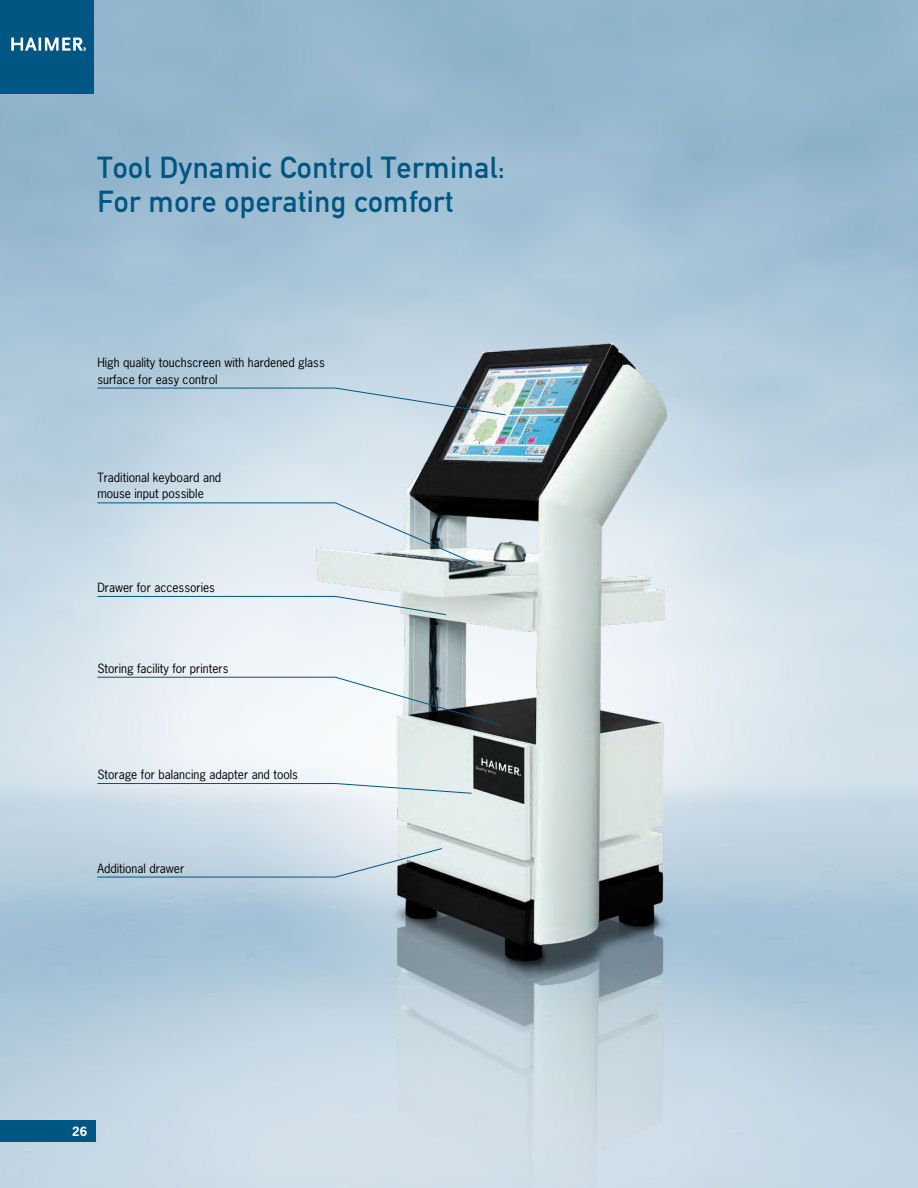
<style>
.page{position:relative;width:918px;height:1188px;background:#fff}
.page>*{position:absolute;margin:0;border:0;box-sizing:border-box;transform-origin:0 0}
.Headline{font:30px "DIN Mittelschrift";letter-spacing:.015em;color:#005682}
.Copy_8_11{font:12px/16.5px "News Gothic";color:#000}
.t1{font:700 12px "News Gothic";color:#fff}
</style>
<div class="page">
<img style="left:0;top:0;width:918px;height:1188px">
<img style="left:226px;top:280px;width:585px;height:908px">
<svg style="left:97px;top:387px;width:409px;height:29px;background:#b7cbd8"></svg>
<svg style="left:97px;top:502px;width:380px;height:62px;background:#cad7de"></svg>
<svg style="left:97px;top:677px;width:405px;height:49px"></svg>
<svg style="left:97px;top:783px;width:375px;height:11px;background:#d0dfe7"></svg>
<svg style="left:97px;top:848px;width:346px;height:30px;background:#b7c9d5"></svg>
<svg style="left:97px;top:596px;width:350px;height:19px;background:#d8e4ea"></svg>
<div style="left:0;top:0;width:94px;height:94px;background:#005682"></div>
<svg style="left:11px;top:38px;width:75px;height:13px"></svg>
<div style="left:0;top:1120px;width:96px;height:21px;background:#005682"></div>
<p class="Headline" style="left:97px;top:149px;width:409px">Tool Dynamic Control Terminal:</p>
<p class="Headline" style="left:97px;top:184px;width:357px">For more operating comfort</p>
<p class="Copy_8_11" style="left:97px;top:354px;width:229px">High quality touchscreen with hardened glass surface for easy control</p>
<p class="Copy_8_11" style="left:97px;top:469px;width:125px">Traditional keyboard and mouse input possible</p>
<p class="Copy_8_11" style="left:97px;top:579px;width:119px">Drawer for accessories</p>
<p class="Copy_8_11" style="left:97px;top:660px;width:133px">Storing facility for printers</p>
<p class="Copy_8_11" style="left:97px;top:766px;width:202px">Storage for balancing adapter and tools</p>
<p class="Copy_8_11" style="left:97px;top:860px;width:88px">Additional drawer</p>
<p class="t1" style="left:72px;top:1123px;width:16px">26</p>
</div>
